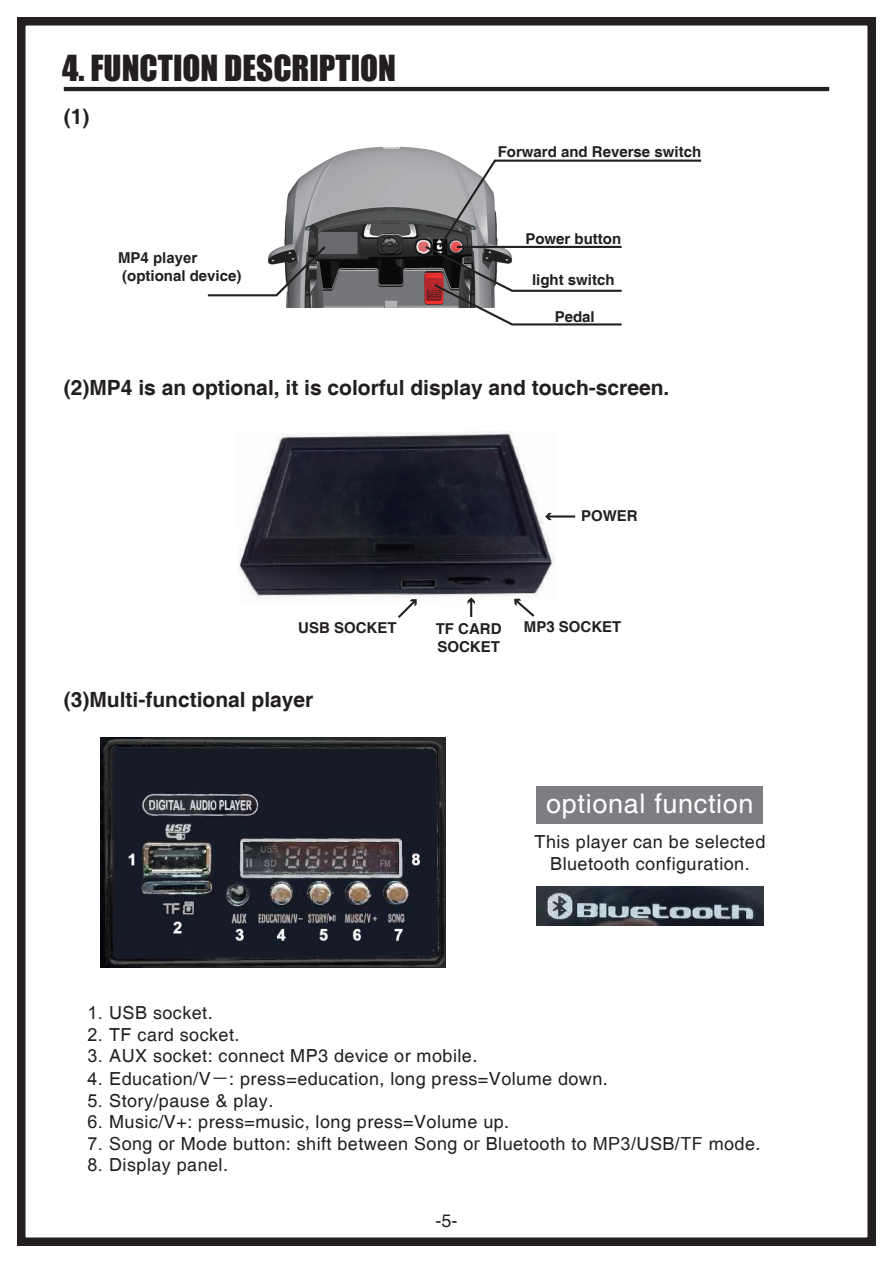
<style>
.page{position:relative;width:893px;height:1263px;background:#fff}
.page>*{position:absolute;margin:0;border:0;box-sizing:border-box;transform-origin:0 0}
.t1{font:33px "Impact";color:#231f20}
.t2{font:27px "Helvetica";letter-spacing:.025em;color:#fff}
.t3{font:700 21px "Helvetica";color:#231f20}
.t4{font:18px/21.6px "Helvetica";letter-spacing:.025em;color:#231f20;text-align:center}
.t5{font:700 15px/18px "Helvetica";color:#231f20}
.t6{font:700 15px "Arial";color:#231f20}
.s1{font-family:"Helvetica"}
.s2{font-family:"Arial"}
.s3{font-family:"Koz Go Pr 6 N"}
</style>
<div class="page">
<hr style="left:64px;top:87px;width:765px;height:4px;background:#231f20">
<div style="left:17px;top:17px;width:859px;height:1229px;border:9px solid #231f20"></div>
<img style="left:284px;top:146px;width:170px;height:162px">
<svg style="left:207px;top:244px;width:121px;height:53px"></svg>
<svg style="left:423px;top:159px;width:279px;height:167px"></svg>
<img style="left:238px;top:432px;width:317px;height:172px">
<hr style="left:548px;top:515px;width:27px;height:3px;background:#231f20">
<svg style="left:545px;top:513px;width:7px;height:7px"></svg>
<svg style="left:513px;top:597px;width:24px;height:20px"></svg>
<svg style="left:468px;top:597px;width:7px;height:20px"></svg>
<svg style="left:396px;top:598px;width:22px;height:20px"></svg>
<img style="left:537px;top:886px;width:226px;height:39px">
<div style="left:537px;top:786px;width:226px;height:38px;background:#7d7e82"></div>
<img style="left:101px;top:737px;width:345px;height:230px">
<h1 class="t1" style="left:62px;top:42px;width:335px">4. FUNCTION DESCRIPTION</h1>
<p class="t3" style="left:64px;top:104px;width:27px">(1)</p>
<p class="t6" style="left:118px;top:248px;width:81px"><span class="s1">MP4</span> player</p>
<p class="t5" style="left:122px;top:268px;width:121px">(optional device)</p>
<p class="t5" style="left:498px;top:144px;width:205px">Forward and Reverse switch</p>
<p class="t5" style="left:525px;top:230px;width:97px">Power button</p>
<p class="t5" style="left:532px;top:272px;width:84px">light switch</p>
<p class="t5" style="left:555px;top:308px;width:42px">Pedal</p>
<p class="t3" style="left:64px;top:375px;width:607px">(2)MP4 is an optional, it is colorful display and touch-screen.</p>
<p class="t5" style="left:581px;top:508px;width:58px">POWER</p>
<p class="t5" style="left:298px;top:619px;width:100px">USB SOCKET</p>
<p class="t5" style="left:436px;top:621px;width:67px">TF CARD<br>SOCKET</p>
<p class="t5" style="left:524px;top:619px;width:99px">MP3 SOCKET</p>
<p class="t3" style="left:64px;top:686px;width:251px">(3)Multi-functional player</p>
<h2 class="t2" style="left:546px;top:788px;width:209px">optional function</h2>
<p class="t4" style="left:535px;top:831px;width:232px">This player can be selected<br>Bluetooth configuration.</p>
<p class="t4" style="left:87px;top:1002px;width:127px"><span class="s2">1.</span> USB socket.</p>
<p class="t4" style="left:87px;top:1024px;width:154px"><span class="s2">2.</span> TF card socket.</p>
<p class="t4" style="left:87px;top:1046px;width:391px"><span class="s2">3.</span> AUX socket: connect MP3 device or mobile.</p>
<p class="t4" style="left:87px;top:1068px;width:522px"><span class="s2">4.</span> Education/V<span class="s3">－</span>: press=education, long press=Volume down.</p>
<p class="t4" style="left:87px;top:1090px;width:187px"><span class="s2">5.</span> Story/pause &amp; play.</p>
<p class="t4" style="left:87px;top:1112px;width:423px"><span class="s2">6.</span> Music/V+: press=music, long press=Volume up.</p>
<p class="t4" style="left:87px;top:1133px;width:675px"><span class="s2">7. Song or</span> Mode button: shift between <span class="s2">Song or</span> Bluetooth to <span class="s2">MP3/</span>USB<span class="s2">/TF</span> mode.</p>
<p class="t4" style="left:87px;top:1155px;width:142px"><span class="s2">8.</span> Display panel.</p>
<p class="t4" style="left:435px;top:1211px;width:23px">-5-</p>
</div>
